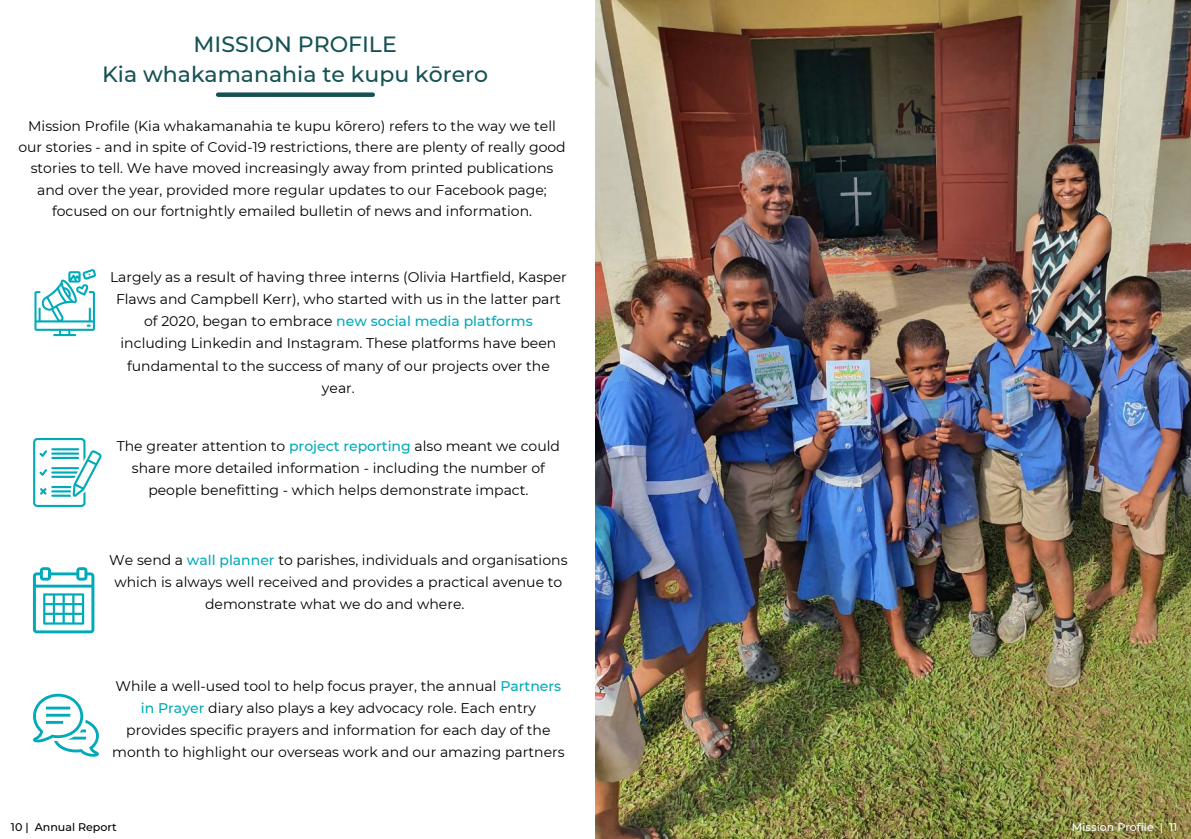
<style>
.page{position:relative;width:1191px;height:839px;background:#fff}
.page>*{position:absolute;margin:0;border:0;box-sizing:border-box;transform-origin:0 0}
.t1{font:500 22px "Montserrat";color:#155253}
.t2{font:14px/22.2px "Montserrat";color:#000;text-align:center}
.t3{font:500 11px "Montserrat";color:#fff}
.t4{font:500 11px "Montserrat";color:#000}
.s1{font-weight:500;color:#00aab9}
</style>
<div class="page">
<div style="left:218px;top:92px;width:155px;height:5px;background:#155253"></div>
<img style="left:596px;top:0;width:595px;height:838px">
<svg style="left:33px;top:693px;width:66px;height:63px"></svg>
<svg style="left:34px;top:269px;width:62px;height:67px"></svg>
<svg style="left:33px;top:438px;width:69px;height:69px"></svg>
<svg style="left:33px;top:567px;width:61px;height:66px"></svg>
<p class="t1" style="left:194px;top:30px;width:205px">MISSION PROFILE</p>
<p class="t1" style="left:102px;top:60px;width:388px">Kia whakamanahia te kupu kōrero</p>
<p class="t2" style="left:18px;top:116px;width:549px;line-height:21px">Mission Profile (Kia whakamanahia te kupu kōrero) refers to the way we tell our stories - and in spite of Covid-19 restrictions, there are plenty of really good stories to tell. We have moved increasingly away from printed publications and over the year, provided more regular updates to our Facebook page; focused on our fortnightly emailed bulletin of news and information.</p>
<p class="t2" style="left:110px;top:265px;width:458px">Largely as a result of having three interns (Olivia Hartfield, Kasper Flaws and Campbell Kerr), who started with us in the latter part of 2020, began to embrace <span class="s1">new social media platforms </span>including Linkedin and Instagram. These platforms have been fundamental to the success of many of our projects over the year.</p>
<p class="t2" style="left:117px;top:435px;width:445px">The greater attention to <span class="s1">project reporting</span> also meant we could share more detailed information - including the number of people benefitting - which helps demonstrate impact.</p>
<p class="t2" style="left:109px;top:548px;width:460px">We send a <span class="s1">wall planner</span> to parishes, individuals and organisations which is always well received and provides a practical avenue to demonstrate what we do and where.</p>
<p class="t2" style="left:112px;top:674px;width:454px">While a well-used tool to help focus prayer, the annual <span class="s1">Partners in Prayer</span> diary also plays a key advocacy role. Each entry provides specific prayers and information for each day of the month to highlight our overseas work and our amazing partners</p>
<p class="t4" style="left:11px;top:820px;width:107px">10 | Annual Report</p>
<p class="t3" style="left:1072px;top:820px;width:107px">Mission Profile | 11</p>
</div>
